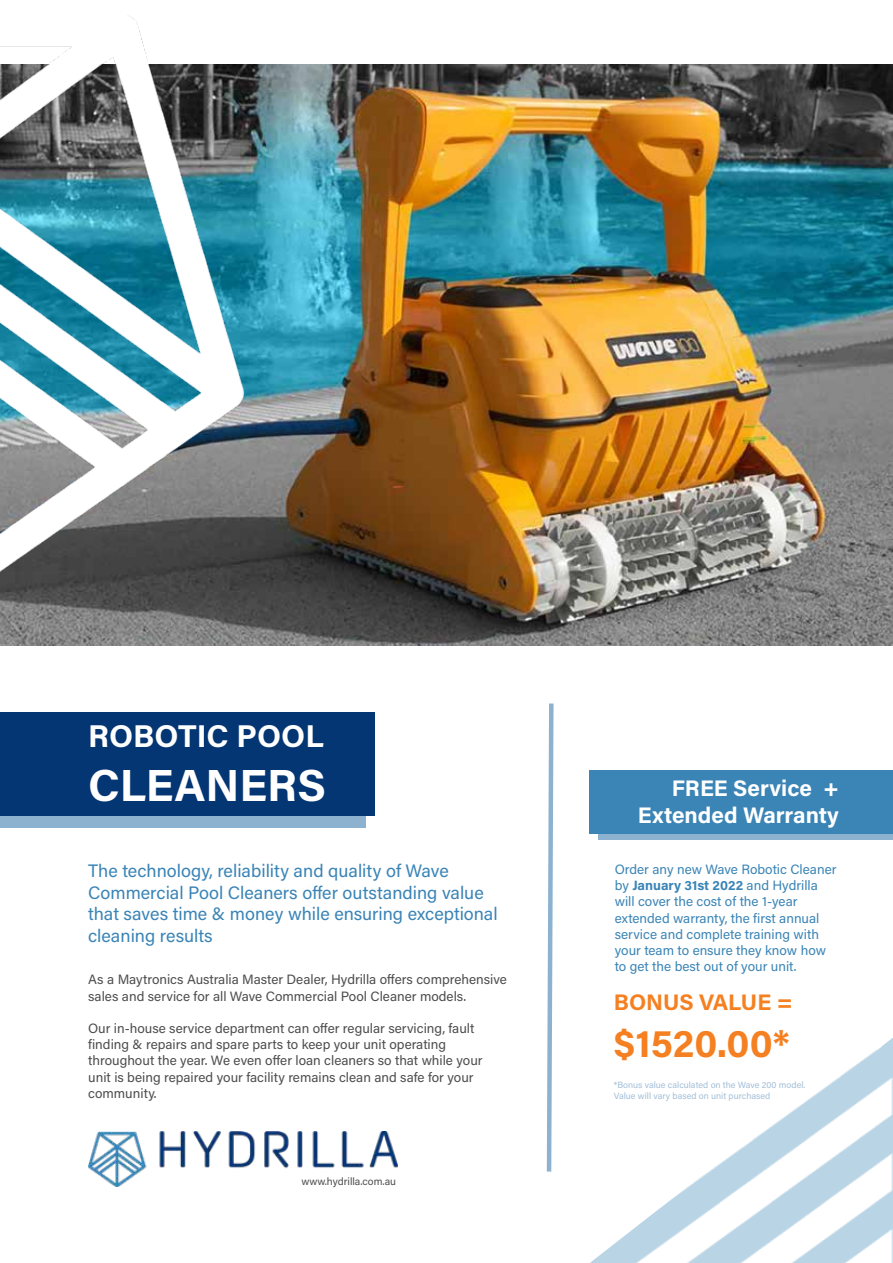
<style>
.page{position:relative;width:893px;height:1263px;background:#fff}
.page>*{position:absolute;margin:0;border:0;box-sizing:border-box;transform-origin:0 0}
.t1{font:700 45px "Acumin Pro";letter-spacing:-.005em;color:#fff}
.t2{font:700 39px "Acumin Pro";letter-spacing:.005em;color:#f58021}
.t3{font:700 31.5px "Acumin Pro";color:#fff}
.t4{font:700 22.5px/27px "Acumin Pro";color:#fff;text-align:right}
.t5{font:700 22.5px "Acumin Pro";letter-spacing:-.005em;color:#f58021}
.t6{font:18px/21.6px "Acumin Pro";color:#3a84b6}
.t7{font:13.5px/16.2px "Acumin Pro";color:#4d4d4f}
.t8{font:13.5px/16.2px "Acumin Pro";color:#3a84b6}
.t9{font:10.5px "Acumin Pro";letter-spacing:-.005em;color:#4d4d4f}
.t10{font:9px/10.8px "Acumin Pro";color:#a2bfd8}
.s1{font-weight:700}
</style>
<div class="page">
<div style="left:0;top:725px;width:365px;height:103px;background:#8cb2d0"></div>
<div style="left:0;top:712px;width:375px;height:104px;background:#043673"></div>
<img style="left:0;top:64px;width:893px;height:581px">
<img style="left:0;top:15px;width:245px;height:604px">
<img style="left:88px;top:1132px;width:309px;height:54px">
<img style="left:695px;top:1050px;width:198px;height:213px">
<svg style="left:546px;top:703px;width:149px;height:560px"></svg>
<div style="left:605px;top:739px;width:288px;height:299px;background:#fff"></div>
<div style="left:626px;top:1016px;width:87px;height:144px;background:#fff"></div>
<svg style="left:877px;top:1038px;width:16px;height:12px"></svg>
<div style="left:599px;top:802px;width:294px;height:38px;background:linear-gradient(to right,#8cb2d0,#8cb2d0)"></div>
<div style="left:590px;top:770px;width:303px;height:63px;background:#3a84b6"></div>
<h3 class="t3" style="left:88px;top:714px;width:237px">ROBOTIC POOL</h3>
<h1 class="t1" style="left:88px;top:754px;width:239px">CLEANERS</h1>
<h3 class="t6" style="left:88px;top:859px;width:411px">The technology, reliability and quality of Wave Commercial Pool Cleaners offer outstanding value that saves time &amp; money while ensuring exceptional cleaning results</h3>
<p class="t7" style="left:88px;top:971px;width:420px">As a Maytronics Australia Master Dealer, Hydrilla offers comprehensive sales and service for all Wave Commercial Pool Cleaner models.</p>
<p class="t7" style="left:88px;top:1019px;width:396px">Our in-house service department can offer regular servicing, fault finding &amp; repairs and spare parts to keep your unit operating throughout the year. We even offer loan cleaners so that while your unit is being repaired your facility remains clean and safe for your community.</p>
<p class="t9" style="left:301px;top:1174px;width:96px">www.hydrilla.com.au</p>
<h3 class="t4" style="left:638px;top:773px;width:202px">FREE Service +<br>Extended Warranty</h3>
<p class="t8" style="left:615px;top:861px;width:223px">Order any new Wave Robotic Cleaner by <span class="s1">January 31st 2022</span> and Hydrilla will cover the cost of the 1-year extended warranty, the first annual service and complete training with your team to ensure they know how to get the best out of your unit.</p>
<h3 class="t5" style="left:614px;top:986px;width:180px">BONUS VALUE =</h3>
<h2 class="t2" style="left:614px;top:1015px;width:178px">$1520.00*</h2>
<p class="t10" style="left:614px;top:1079px;width:193px">*Bonus value calculated on the Wave 200 model.<br>Value will vary based on unit purchased</p>
</div>
